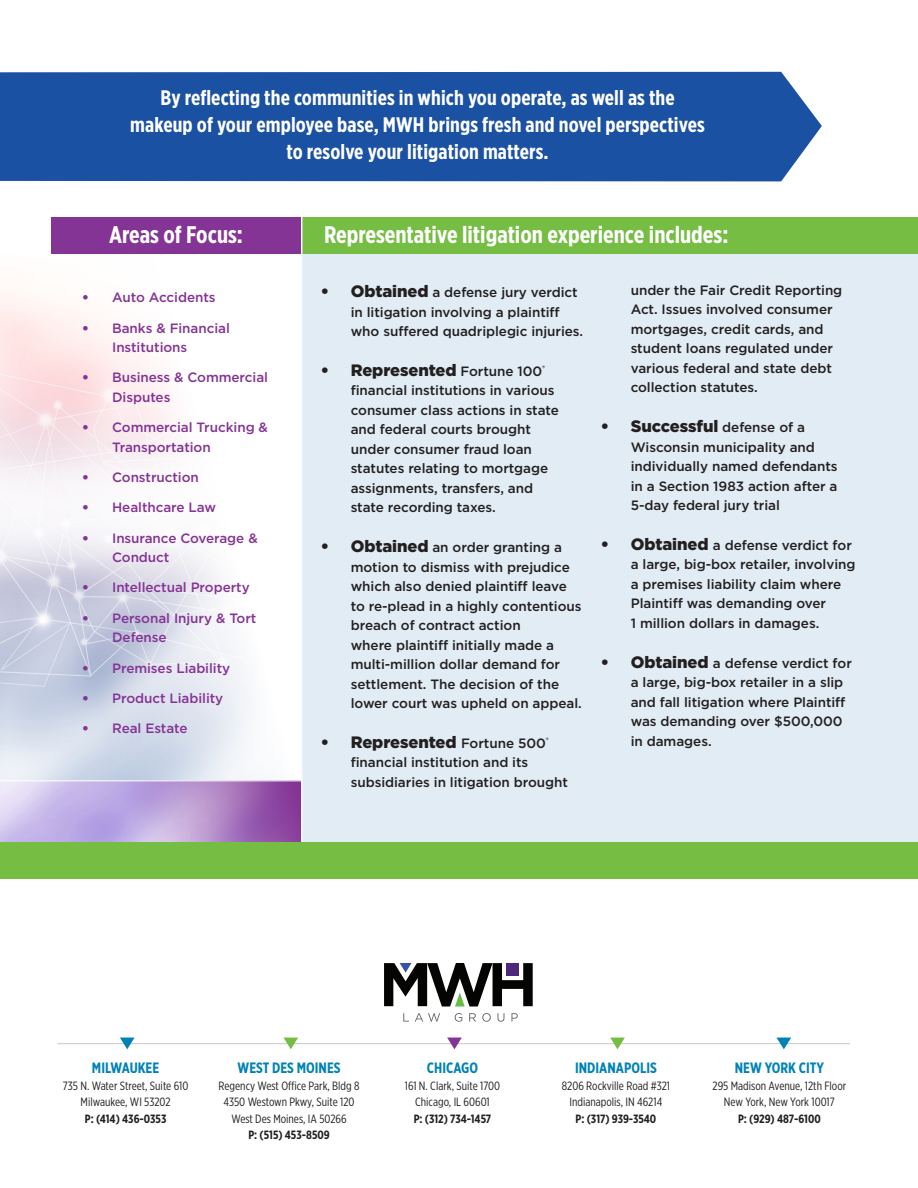
<style>
.page{position:relative;width:918px;height:1188px;background:#fff}
.page>*{position:absolute;margin:0;border:0;box-sizing:border-box;transform-origin:0 0}
.Headline_1__K{font:700 24px "Gotham X Narrow";color:#fff}
.Headline_1__K-2{font:700 21px/27px "Gotham X Narrow";letter-spacing:.005em;color:#fff;text-align:center}
.Bullet_2_-_Back_Page__Experience{font:900 16.5px "Gotham";letter-spacing:-.005em;color:#231f20}
.t1{font:700 15px "Gotham X Narrow";color:#0082b5}
.Bullet_2_-_Back_Page__Experience-2{font:500 13.5px/19.5px "Gotham";letter-spacing:-.005em;color:#231f20}
.Bullet_2_-_Back_Page__Experience-3{font:500 13.5px/19.5px "Gotham";letter-spacing:-.005em;color:#843494}
.t2{font:12px/16.5px "Gotham X Narrow";color:#231f20;text-align:center}
.t3{font:700 12px "Gotham X Narrow";color:#231f20}
.s1{font-weight:900}
.s2{font-weight:900;font-size:16.5px}
.s3{font-weight:500;font-size:13.5px}
</style>
<div class="page">
<div style="left:0;top:72px;width:822px;height:109px;background:#1b51a3"></div>
<svg style="left:403px;top:1013px;width:6px;height:9px"></svg>
<svg style="left:415px;top:1013px;width:25px;height:9px"></svg>
<svg style="left:455px;top:1013px;width:7px;height:9px"></svg>
<svg style="left:469px;top:1013px;width:7px;height:9px"></svg>
<svg style="left:482px;top:1013px;width:9px;height:9px"></svg>
<svg style="left:497px;top:1013px;width:7px;height:9px"></svg>
<svg style="left:511px;top:1013px;width:7px;height:9px"></svg>
<svg style="left:384px;top:963px;width:149px;height:44px"></svg>
<hr style="left:57px;top:1043px;width:793px;height:1px;background:#c7c8ca">
<svg style="left:120px;top:1038px;width:15px;height:11px"></svg>
<svg style="left:284px;top:1038px;width:14px;height:11px"></svg>
<svg style="left:447px;top:1038px;width:15px;height:11px"></svg>
<svg style="left:610px;top:1038px;width:15px;height:11px"></svg>
<svg style="left:777px;top:1038px;width:14px;height:11px"></svg>
<div style="left:301px;top:220px;width:617px;height:623px;background:#e1ecf4"></div>
<img style="left:0;top:292px;width:250px;height:488px">
<div style="left:51px;top:217px;width:250px;height:37px;background:#843494"></div>
<svg style="left:0;top:781px;width:302px;height:62px;background:#b699d2"></svg>
<div style="left:302px;top:217px;width:616px;height:37px;background:#75bd43"></div>
<div style="left:0;top:843px;width:918px;height:36px;background:#75bd43"></div>
<hr style="left:301px;top:211px;width:1px;height:631px;background:#fff">
<p class="Headline_1__K-2" style="left:130px;top:84px;width:576px">By reflecting the communities in which you operate, as well as the makeup of your employee base, MWH brings fresh and novel perspectives to resolve your litigation matters.</p>
<p class="Headline_1__K" style="left:109px;top:220px;width:135px">Areas of Focus:</p>
<p class="Headline_1__K" style="left:324px;top:220px;width:406px">Representative litigation experience includes:</p>
<p class="Bullet_2_-_Back_Page__Experience-3" style="left:82px;top:288px;width:135px"><span class="s1">•</span> Auto Accidents</p>
<p class="Bullet_2_-_Back_Page__Experience-3" style="left:112px;top:318px;width:119px;text-indent:-30px"><span class="s1">•</span> Banks &amp; Financial<br>Institutions</p>
<p class="Bullet_2_-_Back_Page__Experience-3" style="left:112px;top:368px;width:157px;text-indent:-30px"><span class="s1">•</span> Business &amp; Commercial<br>Disputes</p>
<p class="Bullet_2_-_Back_Page__Experience-3" style="left:112px;top:418px;width:157px;text-indent:-30px"><span class="s1">•</span> Commercial Trucking &amp;<br>Transportation</p>
<p class="Bullet_2_-_Back_Page__Experience-3" style="left:82px;top:467px;width:118px"><span class="s1">•</span> Construction</p>
<p class="Bullet_2_-_Back_Page__Experience-3" style="left:82px;top:498px;width:136px"><span class="s1">•</span> Healthcare Law</p>
<p class="Bullet_2_-_Back_Page__Experience-3" style="left:112px;top:528px;width:147px;text-indent:-30px"><span class="s1">•</span> Insurance Coverage &amp;<br>Conduct</p>
<p class="Bullet_2_-_Back_Page__Experience-3" style="left:82px;top:578px;width:169px"><span class="s1">•</span> Intellectual Property</p>
<p class="Bullet_2_-_Back_Page__Experience-3" style="left:112px;top:608px;width:146px;text-indent:-30px"><span class="s1">•</span> Personal Injury &amp; Tort<br>Defense</p>
<p class="Bullet_2_-_Back_Page__Experience-3" style="left:82px;top:658px;width:150px"><span class="s1">•</span> Premises Liability</p>
<p class="Bullet_2_-_Back_Page__Experience-3" style="left:82px;top:688px;width:143px"><span class="s1">•</span> Product Liability</p>
<p class="Bullet_2_-_Back_Page__Experience-3" style="left:82px;top:719px;width:107px"><span class="s1">•</span> Real Estate</p>
<p class="Bullet_2_-_Back_Page__Experience-2" style="left:351px;top:283px;width:234px;text-indent:-30px"><span class="s2">• Obtained</span> a defense jury verdict in litigation involving a plaintiff who suffered quadriplegic injuries.</p>
<p class="Bullet_2_-_Back_Page__Experience" style="left:321px;top:359px;width:226px">• Represented <span class="s3">Fortune 100</span><sup>®</sup></p>
<p class="Bullet_2_-_Back_Page__Experience-2" style="left:351px;top:381px;width:210px">financial institutions in various consumer class actions in state and federal courts brought under consumer fraud loan statutes relating to mortgage assignments, transfers, and state recording taxes.</p>
<p class="Bullet_2_-_Back_Page__Experience-2" style="left:351px;top:538px;width:233px;text-indent:-30px"><span class="s2">• Obtained</span> an order granting a motion to dismiss with prejudice which also denied plaintiff leave to re-plead in a highly contentious breach of contract action<br>where plaintiff initially made a multi-million dollar demand for settlement. The decision of the lower court was upheld on appeal.</p>
<p class="Bullet_2_-_Back_Page__Experience" style="left:321px;top:731px;width:230px">• Represented <span class="s3">Fortune 500</span><sup>®</sup></p>
<p class="Bullet_2_-_Back_Page__Experience-2" style="left:351px;top:753px;width:219px">financial institution and its subsidiaries in litigation brought</p>
<p class="Bullet_2_-_Back_Page__Experience-2" style="left:631px;top:280px;width:213px">under the Fair Credit Reporting<br>Act. Issues involved consumer mortgages, credit cards, and student loans regulated under various federal and state debt collection statutes.</p>
<p class="Bullet_2_-_Back_Page__Experience" style="left:601px;top:415px;width:206px">• Successful <span class="s3">defense of a</span></p>
<p class="Bullet_2_-_Back_Page__Experience-2" style="left:631px;top:437px;width:208px">Wisconsin municipality and individually named defendants in a Section 1983 action after a<br>5-day federal jury trial</p>
<p class="Bullet_2_-_Back_Page__Experience-2" style="left:631px;top:535px;width:226px;text-indent:-30px"><span class="s2">• Obtained</span> a defense verdict for a large, big-box retailer, involving a premises liability claim where<br>Plaintiff was demanding over<br>1 million dollars in damages.</p>
<p class="Bullet_2_-_Back_Page__Experience-2" style="left:631px;top:653px;width:223px;text-indent:-30px"><span class="s2">• Obtained</span> a defense verdict for a large, big-box retailer in a slip and fall litigation where Plaintiff was demanding over $500,000 in damages.</p>
<p class="t1" style="left:92px;top:1059px;width:69px">MILWAUKEE</p>
<p class="t2" style="left:63px;top:1077px;width:127px">735 N. Water Street, Suite 610<br>Milwaukee, WI 53202</p>
<p class="t3" style="left:85px;top:1111px;width:83px">P: (414) 436-0353</p>
<p class="t1" style="left:238px;top:1059px;width:105px">WEST DES MOINES</p>
<p class="t2" style="left:219px;top:1077px;width:142px">Regency West Office Park, Bldg 8</p>
<p class="t2" style="left:224px;top:1094px;width:133px">4350 Westown Pkwy, Suite 120</p>
<p class="t2" style="left:231px;top:1110px;width:117px">West Des Moines, IA 50266</p>
<p class="t3" style="left:248px;top:1128px;width:83px">P: (515) 453-8509</p>
<p class="t1" style="left:427px;top:1059px;width:53px">CHICAGO</p>
<p class="t2" style="left:405px;top:1077px;width:97px">161 N. Clark, Suite 1700</p>
<p class="t2" style="left:415px;top:1094px;width:76px">Chicago, IL 60601</p>
<p class="t3" style="left:414px;top:1111px;width:79px">P: (312) 734-1457</p>
<p class="t1" style="left:575px;top:1059px;width:83px">INDIANAPOLIS</p>
<p class="t2" style="left:562px;top:1077px;width:110px">8206 Rockville Road #321</p>
<p class="t2" style="left:570px;top:1094px;width:94px">Indianapolis, IN 46214</p>
<p class="t3" style="left:576px;top:1111px;width:82px">P: (317) 939-3540</p>
<p class="t1" style="left:735px;top:1059px;width:91px">NEW YORK CITY</p>
<p class="t2" style="left:713px;top:1077px;width:135px">295 Madison Avenue, 12th Floor<br>New York, New York 10017</p>
<p class="t3" style="left:738px;top:1111px;width:84px">P: (929) 487-6100</p>
</div>
